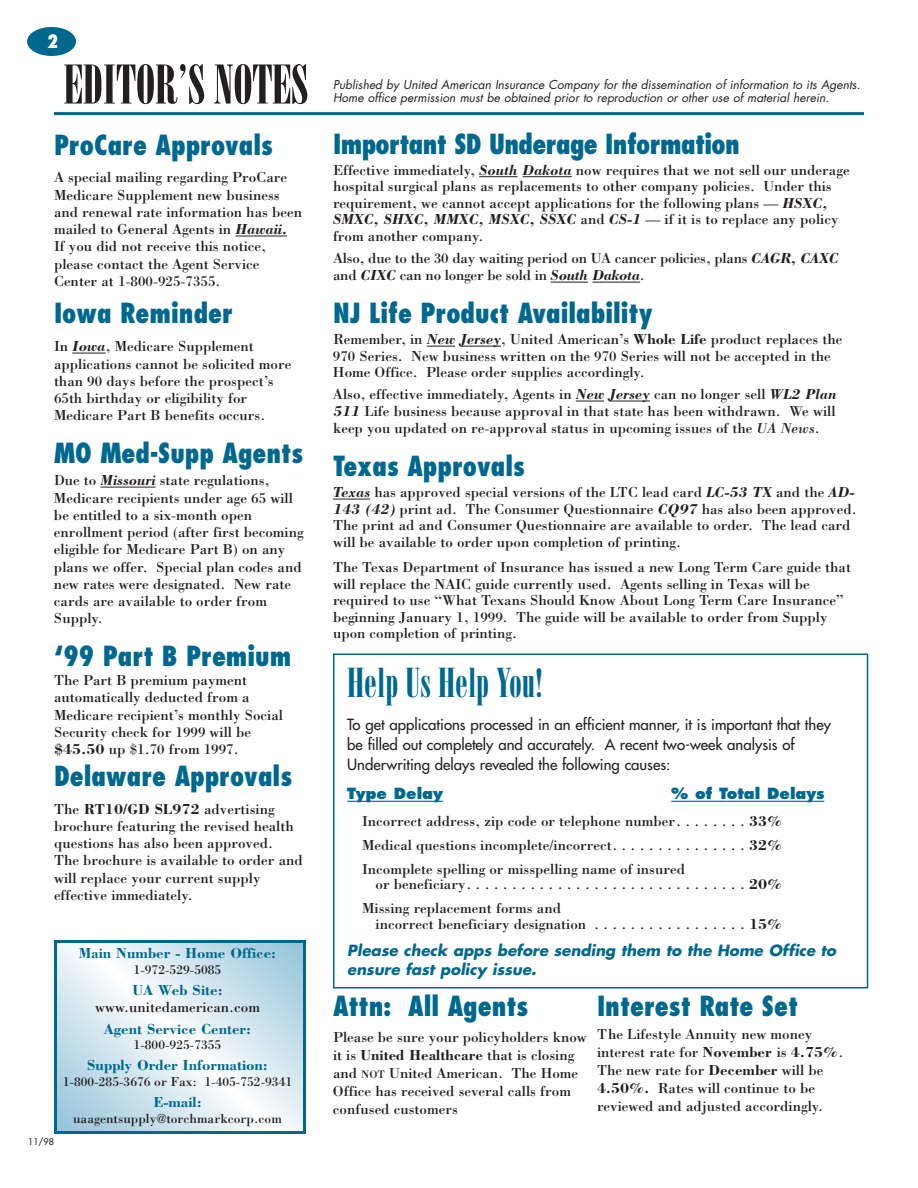
<style>
.page{position:relative;width:918px;height:1188px;background:#fff}
.page>*{position:absolute;margin:0;border:0;box-sizing:border-box;transform-origin:0 0}
.t1{font:54px "Bodoni Poster Compressed";letter-spacing:-.01em;color:#231f20;scale:.95 1}
.t2{font:40.5px "Bodoni Poster Compressed";color:#00688f;scale:.95 1}
.t3{font:800 condensed 27px "Futura";color:#00688f;scale:.95 1}
.t4{font:800 condensed 27px "Futura";letter-spacing:-.025em;color:#00688f;scale:.95 1}
.t5{font:800 condensed 18px "Futura";color:#fff}
.t6{font:15px/17.2px "Bodoni";color:#231f20}
.t7{font:15px/20.1px "Futura";color:#231f20}
.t8{font:700 15px "Bodoni";color:#00688f}
.t9{font:italic 700 15px/19.4px "Futura";color:#00688f}
.t10{font:800 15px "Futura";color:#00688f}
.t11{font:13.5px "Bodoni";color:#231f20}
.t12{font:italic 12px/13.5px "Futura";color:#231f20}
.t13{font:9px "Futura";color:#231f20}
.s1{font-weight:700;font-style:italic}
.s2{font-weight:700}
.s3{font-style:italic}
.s4{font-size:11.25px}
</style>
<div class="page">
<div style="left:333px;top:654px;width:535px;height:335px;border:2px solid #00688f"></div>
<hr style="left:54px;top:112px;width:810px;height:3px;background:#00688f">
<div style="left:27px;top:27px;width:49px;height:29px;background:#00688f;border-radius:50%"></div>
<svg style="left:66px;top:944px;width:228px;height:186px"></svg>
<div style="left:54px;top:940px;width:252px;height:194px;border:3px solid #00688f"></div>
<hr style="left:235px;top:236px;width:52px;height:1px;background:#231f20">
<hr style="left:72px;top:353px;width:34px;height:1px;background:#231f20">
<hr style="left:101px;top:487px;width:55px;height:1px;background:#231f20">
<hr style="left:479px;top:176px;width:39px;height:1px;background:#231f20">
<hr style="left:523px;top:176px;width:49px;height:1px;background:#231f20">
<hr style="left:551px;top:282px;width:37px;height:1px;background:#231f20">
<hr style="left:592px;top:282px;width:48px;height:1px;background:#231f20">
<svg style="left:427px;top:346px;width:28px;height:1px"></svg>
<hr style="left:460px;top:346px;width:41px;height:1px;background:#231f20">
<svg style="left:576px;top:401px;width:28px;height:1px"></svg>
<hr style="left:609px;top:401px;width:41px;height:1px;background:#231f20">
<svg style="left:333px;top:499px;width:37px;height:1px"></svg>
<hr style="left:356px;top:801px;width:87px;height:1px;background:#00688f">
<hr style="left:671px;top:801px;width:56px;height:1px;background:#00688f">
<hr style="left:727px;top:801px;width:97px;height:1px;background:#00688f">
<p class="t5" style="left:47px;top:34px;width:12px">2</p>
<h1 class="t1" style="left:63px;top:64px;width:259px">EDITOR’S NOTES</h1>
<h3 class="t3" style="left:54px;top:133px;width:232px">ProCare Approvals</h3>
<p class="t6" style="left:54px;top:171px;width:250px">A special mailing regarding ProCare Medicare Supplement new business and renewal rate information has been mailed to General Agents in <span class="s1">Hawaii.<br></span>If you did not receive this notice, please contact the Agent Service Center at 1-800-925-7355.</p>
<h3 class="t3" style="left:54px;top:302px;width:190px">Iowa Reminder</h3>
<p class="t6" style="left:54px;top:339px;width:239px">In <span class="s1">Iowa</span>, Medicare Supplement applications cannot be solicited more than 90 days before the prospect’s 65th birthday or eligibility for Medicare Part B benefits occurs.</p>
<h3 class="t3" style="left:54px;top:442px;width:264px">MO Med-Supp Agents</h3>
<p class="t6" style="left:54px;top:473px;width:251px">Due to <span class="s1">Missouri</span> state regulations,<br>Medicare recipients under age 65 will be entitled to a six-month open enrollment period (after first becoming eligible for Medicare Part B) on any plans we offer. Special plan codes and new rates were designated. New rate cards are available to order from<br>Supply.</p>
<h3 class="t3" style="left:54px;top:645px;width:251px">‘99 Part B Premium</h3>
<p class="t6" style="left:54px;top:673px;width:231px">The Part B premium payment automatically deducted from a<br>Medicare recipient’s monthly Social<br>Security check for 1999 will be <span class="s2">$45.50</span> up $1.70 from 1997.</p>
<h3 class="t3" style="left:54px;top:764px;width:252px">Delaware Approvals</h3>
<p class="t6" style="left:54px;top:802px;width:250px">The <span class="s2">RT10/GD SL972</span> advertising brochure featuring the revised health questions has also been approved.<br>The brochure is available to order and will replace your current supply effective immediately.</p>
<p class="t13" style="left:28px;top:1137px;width:27px">11/98</p>
<p class="t8" style="left:79px;top:948px;width:199px">Main Number - Home Office:</p>
<p class="t11" style="left:134px;top:964px;width:89px">1-972-529-5085</p>
<p class="t8" style="left:132px;top:985px;width:92px">UA Web Site:</p>
<p class="t6" style="left:95px;top:1000px;width:167px">www.unitedamerican.com</p>
<p class="t8" style="left:104px;top:1023px;width:149px">Agent Service Center:</p>
<p class="t11" style="left:134px;top:1040px;width:89px">1-800-925-7355</p>
<p class="t8" style="left:87px;top:1060px;width:182px">Supply Order Information:</p>
<p class="t11" style="left:63px;top:1077px;width:231px">1-800-285-3676 or Fax: 1-405-752-9341</p>
<p class="t8" style="left:153px;top:1097px;width:50px">E-mail:</p>
<p class="t11" style="left:73px;top:1114px;width:210px">uaagentsupply@torchmarkcorp.com</p>
<p class="t12" style="left:333px;top:79px;width:531px">Published by United American Insurance Company for the dissemination of information to its Agents.<br>Home office permission must be obtained prior to reproduction or other use of material herein.</p>
<h3 class="t4" style="left:333px;top:132px;width:430px">Important SD Underage Information</h3>
<p class="t6" style="left:333px;top:163px;width:518px;line-height:16.5px">Effective immediately, <span class="s1">South Dakota</span> now requires that we not sell our underage hospital surgical plans as replacements to other company policies. Under this requirement, we cannot accept applications for the following plans — <span class="s1">HSXC, SMXC, SHXC, MMXC, MSXC, SSXC</span> and <span class="s1">CS-1</span> — if it is to replace any policy from another company.</p>
<p class="t6" style="left:333px;top:251px;width:507px">Also, due to the 30 day waiting period on UA cancer policies, plans <span class="s1">CAGR, CAXC </span>and <span class="s1">CIXC</span> can no longer be sold in <span class="s1">South Dakota</span>.</p>
<h3 class="t3" style="left:333px;top:302px;width:338px">NJ Life Product Availability</h3>
<p class="t6" style="left:333px;top:333px;width:511px;line-height:16.5px">Remember, in <span class="s1">New Jersey</span>, United American’s <span class="s2">Whole Life</span> product replaces the<br>970 Series. New business written on the 970 Series will not be accepted in the<br>Home Office. Please order supplies accordingly.</p>
<p class="t6" style="left:333px;top:387px;width:505px;text-align:justify">Also, effective immediately, Agents in <span class="s1">New Jersey</span> can no longer sell <span class="s1">WL2 Plan 511</span> Life business because approval in that state has been withdrawn. We will keep you updated on re-approval status in upcoming issues of the <span class="s3">UA News</span>.</p>
<h3 class="t3" style="left:333px;top:454px;width:204px">Texas Approvals</h3>
<p class="t6" style="left:333px;top:486px;width:525px;line-height:16.5px"><span class="s1">Texas</span> has approved special versions of the LTC lead card <span class="s1">LC-53 TX</span> and the <span class="s1">AD-143 (42)</span> print ad. The Consumer Questionnaire <span class="s1">CQ97</span> has also been approved.<br>The print ad and Consumer Questionnaire are available to order. The lead card will be available to order upon completion of printing.</p>
<p class="t6" style="left:333px;top:561px;width:520px;line-height:16.5px">The Texas Department of Insurance has issued a new Long Term Care guide that will replace the NAIC guide currently used. Agents selling in Texas will be required to use “What Texans Should Know About Long Term Care Insurance” beginning January 1, 1999. The guide will be available to order from Supply upon completion of printing.</p>
<h2 class="t2" style="left:347px;top:668px;width:208px">Help Us Help You!</h2>
<p class="t7" style="left:347px;top:715px;width:485px">To get applications processed in an efficient manner, it is important that they be filled out completely and accurately. A recent two-week analysis of<br>Underwriting delays revealed the following causes:</p>
<p class="t10" style="left:347px;top:787px;width:97px">Type Delay</p>
<p class="t10" style="left:671px;top:787px;width:155px">% of Total Delays</p>
<p class="t6" style="left:362px;top:810px;width:422px;line-height:24.3px;text-align:justify">Incorrect address, zip code or telephone number. . . . . . . . <span class="s2">33% </span>Medical questions incomplete/incorrect. . . . . . . . . . . . . . . <span class="s2">32% </span>Incomplete spelling or misspelling name of insured</p>
<p class="t6" style="left:362px;top:874px;width:422px;line-height:24px;text-indent:14px">or beneficiary. . . . . . . . . . . . . . . . . . . . . . . . . . . . . . . <span class="s2">20%<br></span>Missing replacement forms and</p>
<p class="t6" style="left:376px;top:917px;width:408px">incorrect beneficiary designation . . . . . . . . . . . . . . . . . <span class="s2">15%</span></p>
<p class="t9" style="left:347px;top:942px;width:493px">Please check apps before sending them to the Home Office to ensure fast policy issue.</p>
<h3 class="t3" style="left:333px;top:995px;width:207px">Attn: All Agents</h3>
<p class="t6" style="left:333px;top:1029px;width:255px;line-height:18px">Please be sure your policyholders know it is <span class="s2">United Healthcare</span> that is closing and <span class="s4">NOT</span> United American. The Home Office has received several calls from confused customers</p>
<h3 class="t3" style="left:597px;top:995px;width:213px">Interest Rate Set</h3>
<p class="t6" style="left:597px;top:1027px;width:248px;line-height:18px">The Lifestyle Annuity new money interest rate for <span class="s2">November</span> is <span class="s2">4.75%</span>.<br>The new rate for <span class="s2">December</span> will be <span class="s2">4.50%.</span> Rates will continue to be reviewed and adjusted accordingly.</p>
</div>
